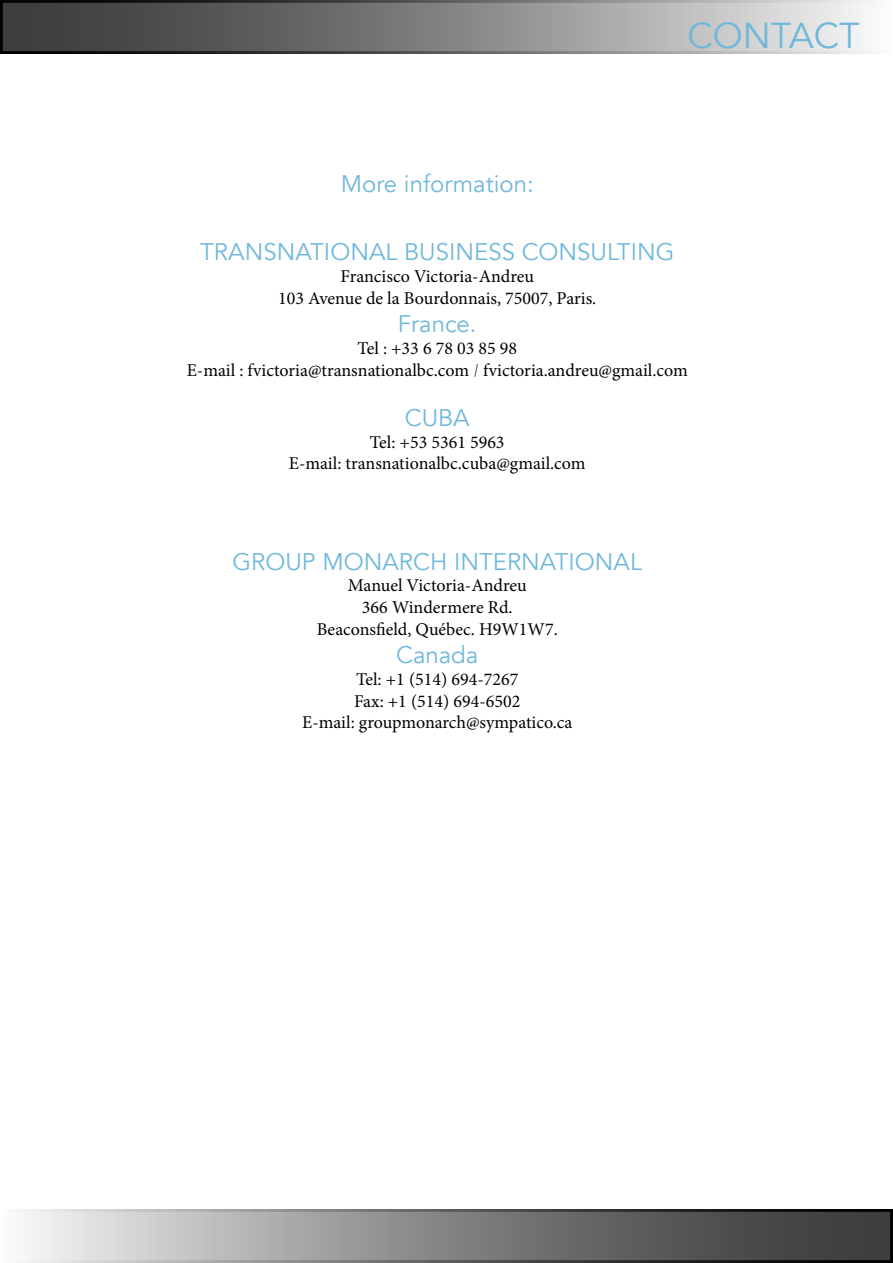
<style>
.page{position:relative;width:893px;height:1263px;background:#fff}
.page>*{position:absolute;margin:0;border:0;box-sizing:border-box;transform-origin:0 0}
.t1{font:36px "Avenir";color:#70b8da}
.t2{font:24px "Avenir";color:#70b8da}
.t3{font:18px/21.6px "Minion Pro";color:#000;text-align:center}
</style>
<div class="page">
<svg style="left:30px;top:1213px;width:859px;height:46px;background:#888"></svg>
<div style="left:0;top:1209px;width:893px;height:54px;border:3px solid #000"></div>
<svg style="left:4px;top:4px;width:860px;height:46px;background:#888"></svg>
<div style="left:0;top:0;width:893px;height:54px;border:3px solid #000"></div>
<h2 class="t2" style="left:341px;top:169px;width:194px">More information:</h2>
<h1 class="t1" style="left:687px;top:14px;width:174px">CONTACT</h1>
<h2 class="t2" style="left:200px;top:238px;width:476px">TRANSNATIONAL BUSINESS CONSULTING</h2>
<p class="t3" style="left:278px;top:265px;width:320px">Francisco Victoria-Andreu<br>103 Avenue de la Bourdonnais, 75007, Paris.</p>
<h2 class="t2" style="left:398px;top:310px;width:80px">France.</h2>
<p class="t3" style="left:187px;top:337px;width:503px">Tel : +33 6 78 03 85 98<br>E-mail : fvictoria@transnationalbc.com / fvictoria.andreu@gmail.com</p>
<h2 class="t2" style="left:405px;top:403px;width:66px">CUBA</h2>
<p class="t3" style="left:289px;top:431px;width:298px">Tel: +53 5361 5963<br>E-mail: transnationalbc.cuba@gmail.com</p>
<h2 class="t2" style="left:233px;top:547px;width:411px">GROUP MONARCH INTERNATIONAL</h2>
<p class="t3" style="left:317px;top:575px;width:243px">Manuel Victoria-Andreu<br>366 Windermere Rd.<br>Beaconsfield, Québec. H9W1W7.</p>
<h2 class="t2" style="left:396px;top:641px;width:84px">Canada</h2>
<p class="t3" style="left:302px;top:669px;width:272px">Tel: +1 (514) 694-7267<br>Fax: +1 (514) 694-6502<br>E-mail: groupmonarch@sympatico.ca</p>
</div>
